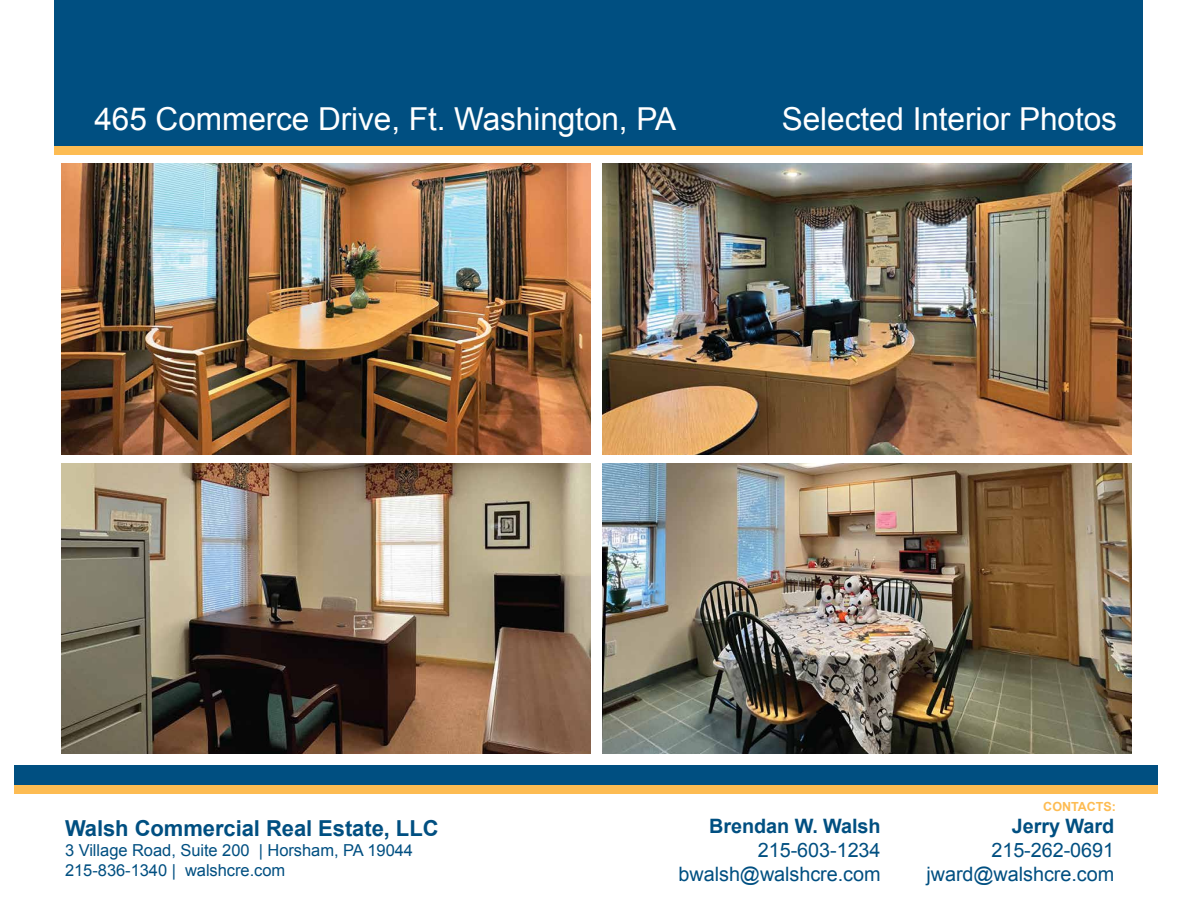
<style>
.page{position:relative;width:1188px;height:918px;background:#fff}
.page>*{position:absolute;margin:0;border:0;box-sizing:border-box;transform-origin:0 0}
.t1{font:31.65px "Arial";letter-spacing:-.005em;color:#fff}
.t2{font:700 22.05px "Arial";letter-spacing:-.005em;color:#004f81}
.t3{font:19.8px/23.9px "Arial";letter-spacing:-.005em;color:#004f81;text-align:right}
.t4{font:700 19.8px "Arial";letter-spacing:-.005em;color:#004f81}
.t5{font:16.5px/19.8px "Arial";letter-spacing:-.005em;color:#004f81}
.t6{font:700 12.6px "Arial";letter-spacing:-.005em;color:#fdbc53}
</style>
<div class="page">
<div style="left:54px;top:0;width:1089px;height:149px;background:#004f81"></div>
<div style="left:54px;top:146px;width:1089px;height:9px;background:#fdbc53"></div>
<div style="left:14px;top:765px;width:1144px;height:23px;background:#004f81"></div>
<div style="left:14px;top:785px;width:1144px;height:9px;background:#fdbc53"></div>
<img style="left:62px;top:164px;width:528px;height:290px">
<img style="left:603px;top:164px;width:528px;height:290px">
<img style="left:62px;top:464px;width:528px;height:290px">
<img style="left:603px;top:464px;width:528px;height:290px">
<h1 class="t1" style="left:94px;top:99px;width:583px">465 Commerce Drive, Ft. Washington, PA</h1>
<h1 class="t1" style="left:782px;top:99px;width:337px">Selected Interior Photos</h1>
<p class="t6" style="left:1043px;top:799px;width:74px">CONTACTS:</p>
<h2 class="t2" style="left:65px;top:814px;width:375px">Walsh Commercial Real Estate, LLC</h2>
<p class="t5" style="left:65px;top:840px;width:350px">3 Village Road, Suite 200 | Horsham, PA 19044<br>215-836-1340 | walshcre.com</p>
<p class="t4" style="left:709px;top:813px;width:173px">Brendan W. Walsh</p>
<p class="t3" style="left:679px;top:838px;width:204px">215-603-1234 bwalsh@walshcre.com</p>
<p class="t4" style="left:1012px;top:813px;width:104px">Jerry Ward</p>
<p class="t3" style="left:927px;top:838px;width:189px">215-262-0691 jward@walshcre.com</p>
</div>
